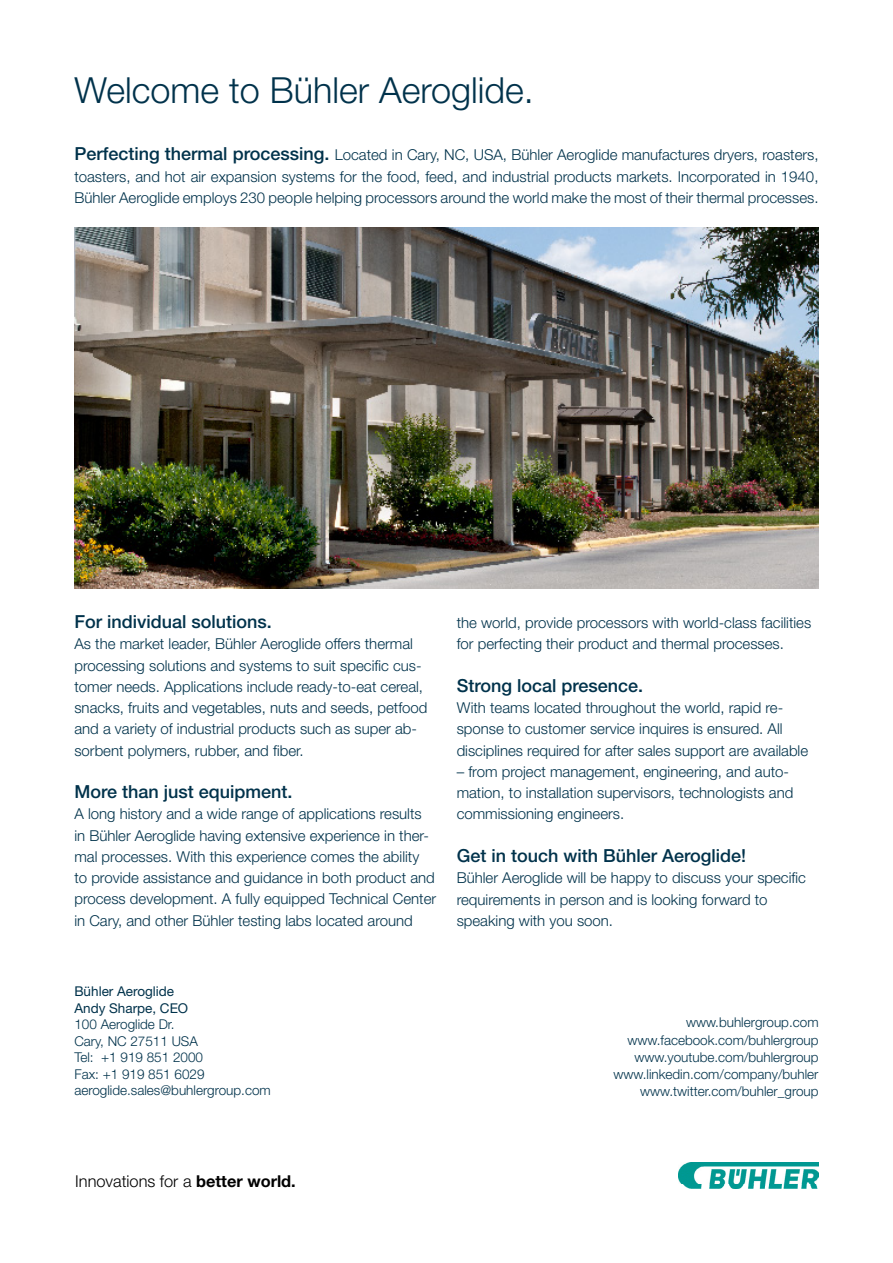
<style>
.page{position:relative;width:893px;height:1263px;background:#fff}
.page>*{position:absolute;margin:0;border:0;box-sizing:border-box;transform-origin:0 0}
.t1{font:300 36px "Helvetica Neue LT";color:#00324b}
.t2{font:500 18px "Helvetica Neue LT";color:#00324b}
.t3{font:300 16.35px "Helvetica Neue LT";color:#000}
.t4{font:300 15px/21.3px "Helvetica Neue LT";color:#00324b}
.t5{font:300 13.5px/16.5px "Helvetica Neue LT";color:#00324b}
.t6{font:13.5px/16.5px "Helvetica Neue LT";color:#00324b}
.s1{font-weight:500;font-size:18px}
.s2{font-weight:700}
</style>
<div class="page">
<img style="left:74px;top:227px;width:745px;height:362px">
<img style="left:679px;top:1162px;width:140px;height:26px">
<h1 class="t1" style="left:74px;top:69px;width:461px">Welcome to Bühler Aeroglide.</h1>
<p class="t4" style="left:74px;top:144px;width:746px;text-align:justify"><span class="s1">Perfecting thermal processing.</span> Located in Cary, NC, USA, Bühler Aeroglide manufactures dryers, roasters, toasters, and hot air expansion systems for the food, feed, and industrial products markets. Incorporated in 1940, Bühler Aeroglide employs 230 people helping processors around the world make the most of their thermal processes.</p>
<p class="t2" style="left:74px;top:611px;width:199px">For individual solutions.</p>
<p class="t4" style="left:74px;top:633px;width:355px">As the market leader, Bühler Aeroglide offers thermal processing solutions and systems to suit specific cus&shy;tomer needs. Applications include ready-to-eat cereal, snacks, fruits and vegetables, nuts and seeds, petfood and a variety of industrial products such as super ab&shy;sorbent polymers, rubber, and fiber.</p>
<p class="t2" style="left:74px;top:781px;width:220px">More than just equipment.</p>
<p class="t4" style="left:74px;top:803px;width:363px">A long history and a wide range of applications results in Bühler Aeroglide having extensive experience in ther&shy;mal processes. With this experience comes the ability<br>to provide assistance and guidance in both product and process development. A fully equipped Technical Center in Cary, and other Bühler testing labs located around</p>
<p class="t4" style="left:457px;top:612px;width:356px">the world, provide processors with world-class facilities for perfecting their product and thermal processes.</p>
<p class="t2" style="left:457px;top:675px;width:188px">Strong local presence.</p>
<p class="t4" style="left:457px;top:697px;width:353px">With teams located throughout the world, rapid re&shy;sponse to customer service inquires is ensured. All disciplines required for after sales support are available</p>
<p class="t4" style="left:457px;top:761px;width:338px">– from project management, engineering, and auto&shy;mation, to installation supervisors, technologists and commissioning engineers.</p>
<p class="t2" style="left:457px;top:845px;width:291px">Get in touch with Bühler Aeroglide!</p>
<p class="t4" style="left:457px;top:867px;width:351px">Bühler Aeroglide will be happy to discuss your specific requirements in person and is looking forward to speaking with you soon.</p>
<p class="t6" style="left:74px;top:983px;width:115px">Bühler Aeroglide<br>Andy Sharpe, CEO</p>
<p class="t5" style="left:74px;top:1016px;width:198px">100 Aeroglide Dr.<br>Cary, NC 27511 USA<br>Tel: +1 919 851 2000<br>Fax: +1 919 851 6029 aeroglide.sales@buhlergroup.com</p>
<p class="t5" style="left:613px;top:1013px;width:207px;line-height:17.2px;text-align:right">www.buhlergroup.com www.facebook.com/buhlergroup www.youtube.com/buhlergroup www.linkedin.com/company/buhler www.twitter.com/buhler_group</p>
<p class="t3" style="left:75px;top:1171px;width:222px">Innovations for a <span class="s2">better world.</span></p>
</div>
